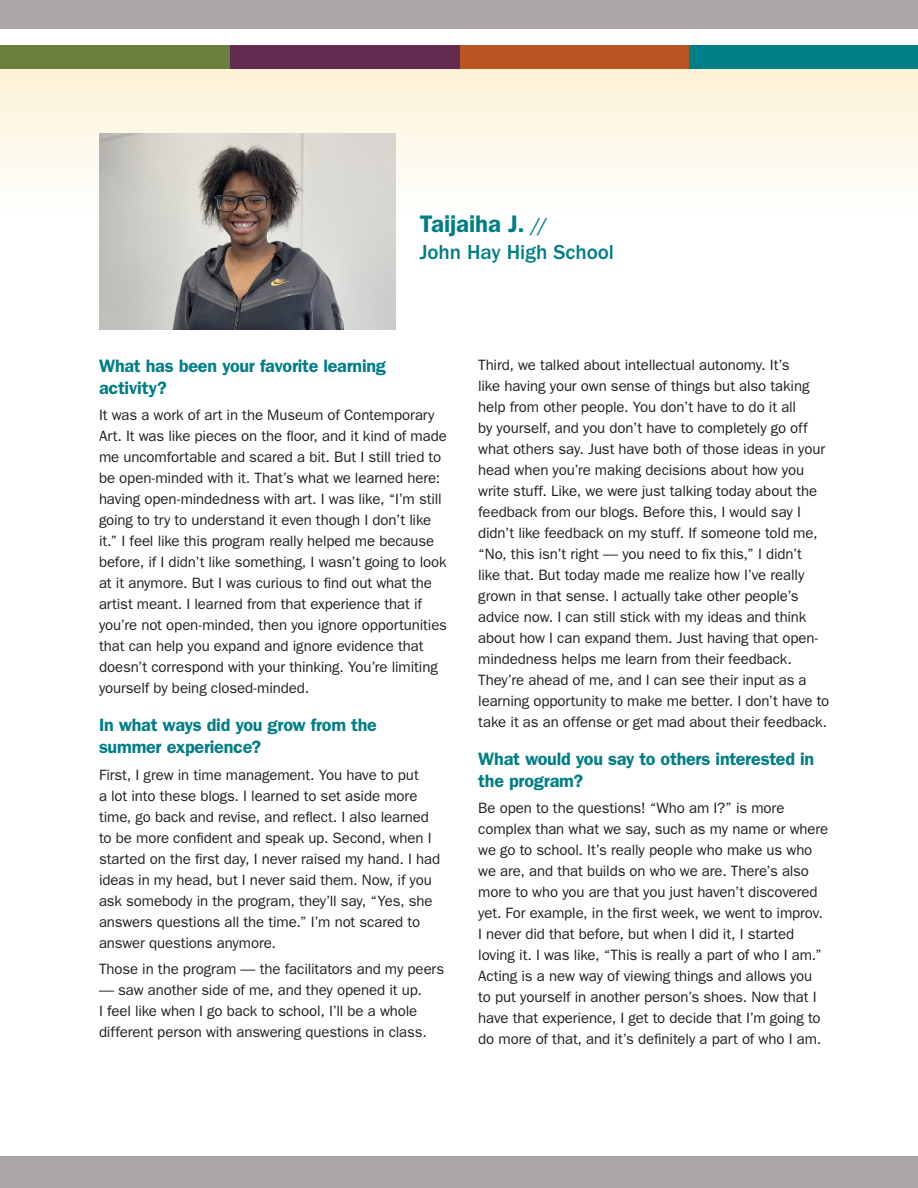
<style>
.page{position:relative;width:918px;height:1188px;background:#fff}
.page>*{position:absolute;margin:0;border:0;box-sizing:border-box;transform-origin:0 0}
.subhead_text{font:600 24px "ITC Franklin Gothic Std";letter-spacing:-.005em;color:#007e87}
.subhead_text-2{font:500 21px "ITC Franklin Gothic Std";letter-spacing:-.005em;color:#007e87}
.subhead_text-3{font:600 18px/21.8px "ITC Franklin Gothic Std";letter-spacing:-.015em;color:#007e87}
.Body{font:15px/21px "ITC Franklin Gothic Std";letter-spacing:-.005em;color:#231f20}
.s1{font-weight:500;font-size:21px}
</style>
<div class="page">
<div style="left:0;top:1156px;width:918px;height:32px;background:#aba7a9"></div>
<div style="left:0;top:0;width:918px;height:29px;background:#aba7a9"></div>
<div style="left:0;top:63px;width:918px;height:153px;background:linear-gradient(to bottom,#fcf2d5,#fefefe)"></div>
<div style="left:0;top:45px;width:230px;height:24px;background:#69813b"></div>
<div style="left:460px;top:45px;width:230px;height:24px;background:#bb5622"></div>
<div style="left:230px;top:45px;width:230px;height:24px;background:#622d50"></div>
<div style="left:690px;top:45px;width:228px;height:24px;background:#007e87"></div>
<img style="left:99px;top:133px;width:296px;height:196px">
<h2 class="subhead_text" style="left:420px;top:210px;width:130px">Taijaiha J. <span class="s1">//</span></h2>
<h2 class="subhead_text-2" style="left:420px;top:241px;width:196px">John Hay High School</h2>
<h2 class="subhead_text-3" style="left:99px;top:355px;width:288px">What has been your favorite learning activity?</h2>
<p class="Body" style="left:99px;top:405px;width:350px">It was a work of art in the Museum of Contemporary Art. It was like pieces on the floor, and it kind of made me uncomfortable and scared a bit. But I still tried to be open-minded with it. That’s what we learned here: having open-mindedness with art. I was like, “I’m still going to try to understand it even though I don’t like it.” I feel like this program really helped me because before, if I didn’t like something, I wasn’t going to look at it anymore. But I was curious to find out what the artist meant. I learned from that experience that if you’re not open-minded, then you ignore opportunities that can help you expand and ignore evidence that doesn’t correspond with your thinking. You’re limiting yourself by being closed-minded.</p>
<h2 class="subhead_text-3" style="left:99px;top:714px;width:280px">In what ways did you grow from the summer experience?</h2>
<p class="Body" style="left:99px;top:764px;width:343px">First, I grew in time management. You have to put<br>a lot into these blogs. I learned to set aside more time, go back and revise, and reflect. I also learned to be more confident and speak up. Second, when I started on the first day, I never raised my hand. I had ideas in my head, but I never said them. Now, if you ask somebody in the program, they’ll say, “Yes, she answers questions all the time.” I’m not scared to answer questions anymore.</p>
<p class="Body" style="left:99px;top:958px;width:347px">Those in the program — the facilitators and my peers</p>
<p class="Body" style="left:99px;top:979px;width:329px">— saw another side of me, and they opened it up.<br>I feel like when I go back to school, I’ll be a whole different person with answering questions in class.</p>
<p class="Body" style="left:478px;top:355px;width:353px">Third, we talked about intellectual autonomy. It’s<br>like having your own sense of things but also taking help from other people. You don’t have to do it all<br>by yourself, and you don’t have to completely go off what others say. Just have both of those ideas in your head when you’re making decisions about how you write stuff. Like, we were just talking today about the feedback from our blogs. Before this, I would say I didn’t like feedback on my stuff. If someone told me, “No, this isn’t right — you need to fix this,” I didn’t<br>like that. But today made me realize how I’ve really grown in that sense. I actually take other people’s advice now. I can still stick with my ideas and think about how I can expand them. Just having that open&shy;mindedness helps me learn from their feedback.<br>They’re ahead of me, and I can see their input as a learning opportunity to make me better. I don’t have to take it as an offense or get mad about their feedback.</p>
<h2 class="subhead_text-3" style="left:478px;top:748px;width:338px">What would you say to others interested in the program?</h2>
<p class="Body" style="left:478px;top:798px;width:352px">Be open to the questions! “Who am I?” is more complex than what we say, such as my name or where we go to school. It’s really people who make us who we are, and that builds on who we are. There’s also more to who you are that you just haven’t discovered yet. For example, in the first week, we went to improv.<br>I never did that before, but when I did it, I started loving it. I was like, “This is really a part of who I am.” Acting is a new way of viewing things and allows you to put yourself in another person’s shoes. Now that I have that experience, I get to decide that I’m going to do more of that, and it’s definitely a part of who I am.</p>
</div>
